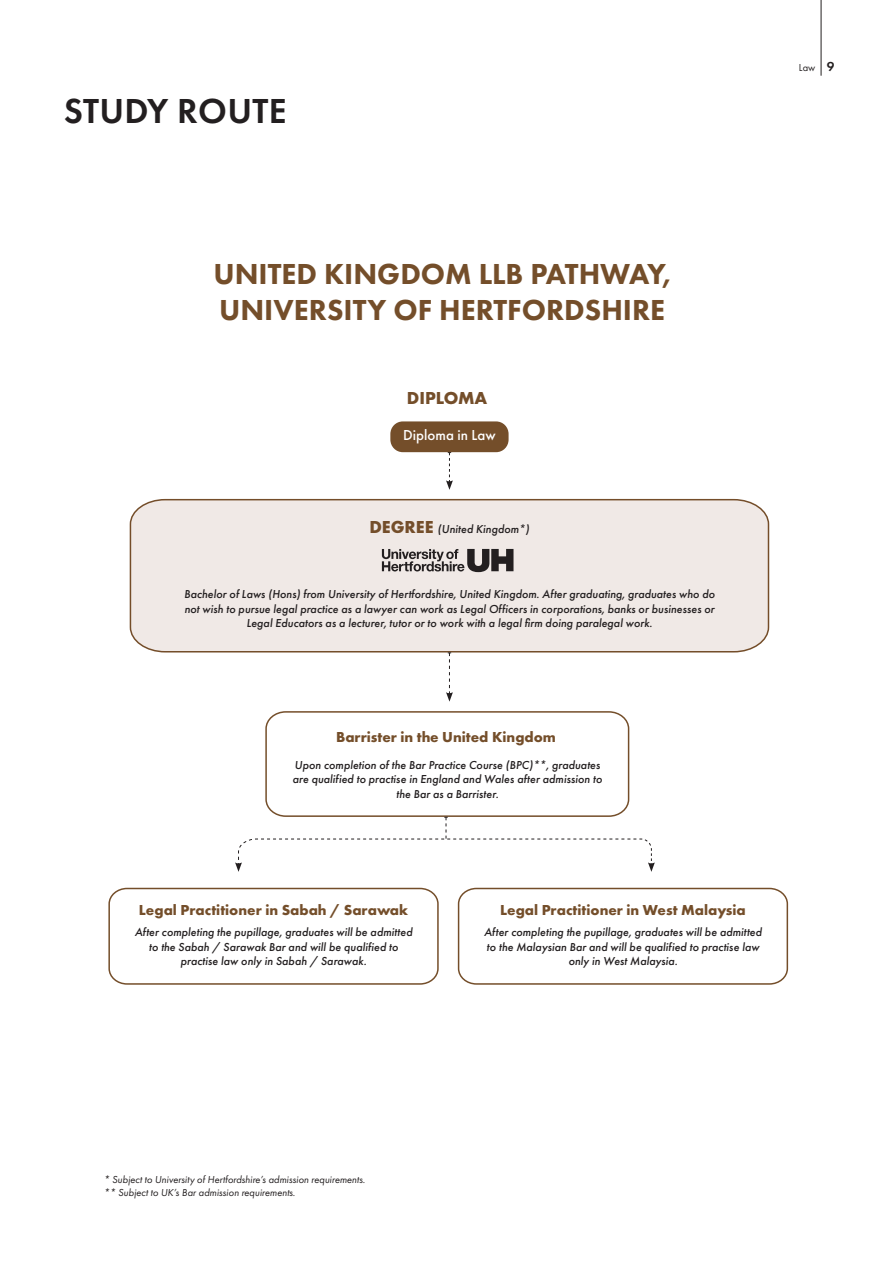
<style>
.page{position:relative;width:893px;height:1263px;background:#fff}
.page>*{position:absolute;margin:0;border:0;box-sizing:border-box;transform-origin:0 0}
.t1{font:600 36px "Futura PT";letter-spacing:.01em;color:#231f20}
.t2{font:800 30px "Futura PT";color:#744e2a}
.t3{font:700 18px "Futura PT";color:#744e2a}
.t4{font:700 15px "Futura PT";color:#744e2a}
.t5{font:500 15px "Futura PT";color:#fff}
.t6{font:italic 500 12px/14.4px "Futura PT";color:#231f20;text-align:center}
.t7{font:italic 10.5px "Futura PT";color:#231f20}
.t8{font:10.5px "Futura PT";color:#231f20}
.s1{font-weight:600;font-size:13.5px}
.s2{font-weight:700;font-style:normal;font-size:18px;color:#744e2a}
</style>
<div class="page">
<hr style="left:821px;top:0;width:1px;height:76px;background:#231f20">
<svg style="left:446px;top:452px;width:7px;height:38px"></svg>
<div style="left:129px;top:498px;width:641px;height:155px;background:#f0e9e6"></div>
<div style="left:390px;top:421px;width:119px;height:31px;background:#744e2a;border-radius:12px"></div>
<svg style="left:446px;top:652px;width:7px;height:50px"></svg>
<svg style="left:235px;top:711px;width:420px;height:161px"></svg>
<svg style="left:108px;top:887px;width:331px;height:98px"></svg>
<svg style="left:457px;top:887px;width:332px;height:98px"></svg>
<svg style="left:382px;top:549px;width:131px;height:23px"></svg>
<p class="t1" style="left:64px;top:89px;width:224px">STUDY ROUTE</p>
<p class="t8" style="left:799px;top:61px;width:37px">Law <span class="s1">9</span></p>
<p class="t2" style="left:213px;top:256px;width:459px">UNITED KINGDOM LLB PATHWAY,</p>
<p class="t2" style="left:219px;top:292px;width:448px">UNIVERSITY OF HERTFORDSHIRE</p>
<p class="t3" style="left:407px;top:386px;width:82px">DIPLOMA</p>
<p class="t5" style="left:403px;top:426px;width:94px">Diploma in Law</p>
<p class="t6" style="left:369px;top:521px;width:162px"><span class="s2">DEGREE</span> (United Kingdom*)</p>
<p class="t6" style="left:184px;top:587px;width:532px">Bachelor of Laws (Hons) from University of Hertfordshire, United Kingdom. After graduating, graduates who do not wish to pursue legal practice as a lawyer can work as Legal Officers in corporations, banks or businesses or<br>Legal Educators as a lecturer, tutor or to work with a legal firm doing paralegal work.</p>
<p class="t4" style="left:336px;top:727px;width:221px">Barrister in the United Kingdom</p>
<p class="t6" style="left:293px;top:758px;width:311px">Upon completion of the Bar Practice Course (BPC)**, graduates are qualified to practise in England and Wales after admission to the Bar as a Barrister.</p>
<p class="t4" style="left:139px;top:900px;width:271px">Legal Practitioner in Sabah / Sarawak</p>
<p class="t4" style="left:500px;top:900px;width:247px">Legal Practitioner in West Malaysia</p>
<p class="t6" style="left:135px;top:925px;width:279px">After completing the pupillage, graduates will be admitted to the Sabah / Sarawak Bar and will be qualified to practise law only in Sabah / Sarawak.</p>
<p class="t6" style="left:484px;top:925px;width:279px">After completing the pupillage, graduates will be admitted to the Malaysian Bar and will be qualified to practise law only in West Malaysia.</p>
<p class="t7" style="left:104px;top:1173px;width:263px">* Subject to University of Hertfordshire’s admission requirements.</p>
<p class="t7" style="left:104px;top:1186px;width:193px">** Subject to UK’s Bar admission requirements.</p>
</div>
